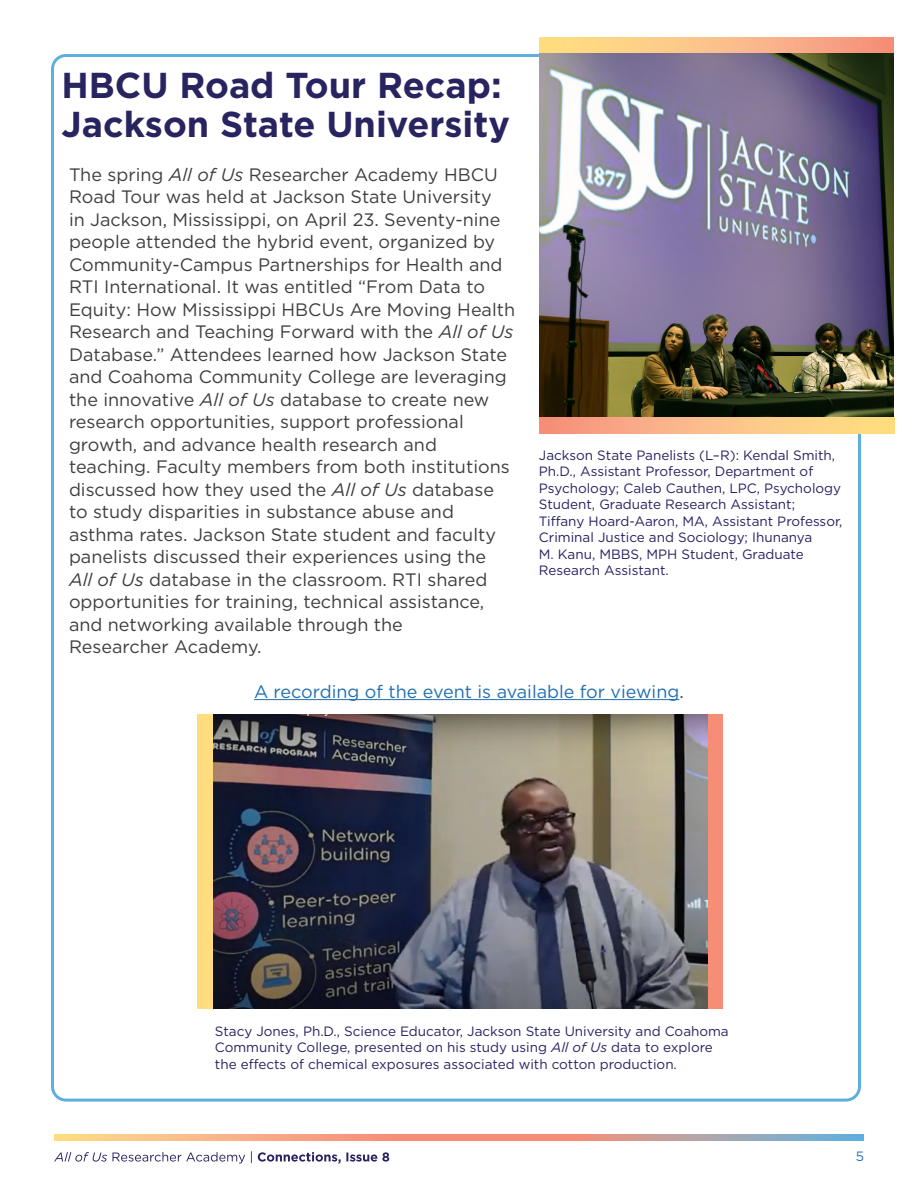
<style>
.page{position:relative;width:918px;height:1188px;background:#fff}
.page>*{position:absolute;margin:0;border:0;box-sizing:border-box;transform-origin:0 0}
.t1{font:700 36px/39px "Gotham";color:#282460}
.t2{font:18px/22.5px "Gotham";color:#3e3e3f}
.t3{font:18px "Gotham";color:#216fb4}
.t4{font:13.5px/16.5px "Gotham";color:#262262}
.t5{font:13.5px "Gotham";color:#216fb4}
.s1{font-style:italic}
.s2{color:#3e3e3f}
</style>
<div class="page">
<svg style="left:54px;top:1151px;width:335px;height:13px"></svg>
<svg style="left:54px;top:1134px;width:810px;height:6px;background:#dca590"></svg>
<svg style="left:198px;top:714px;width:525px;height:295px;background:#e9ae79"></svg>
<img style="left:214px;top:714px;width:493px;height:294px">
<hr style="left:254px;top:699px;width:425px;height:1px;background:#216fb4">
<div style="left:539px;top:38px;width:355px;height:16px;background:linear-gradient(to right,#ffe687,#f69384)"></div>
<img style="left:539px;top:54px;width:355px;height:364px">
<div style="left:539px;top:418px;width:355px;height:16px;background:linear-gradient(to right,#f69383,#ffe688)"></div>
<h3 class="t1" style="left:62px;top:65px;width:450px">HBCU Road Tour Recap:<br>Jackson State University</h3>
<p class="t2" style="left:69px;top:163px;width:448px">The spring <span class="s1">All of Us</span> Researcher Academy HBCU Road Tour was held at Jackson State University<br>in Jackson, Mississippi, on April 23. Seventy-nine people attended the hybrid event, organized by Community-Campus Partnerships for Health and RTI International. It was entitled “From Data to Equity: How Mississippi HBCUs Are Moving Health Research and Teaching Forward with the <span class="s1">All of Us </span>Database.” Attendees learned how Jackson State and Coahoma Community College are leveraging the innovative <span class="s1">All of Us</span> database to create new research opportunities, support professional growth, and advance health research and teaching. Faculty members from both institutions discussed how they used the <span class="s1">All of Us</span> database to study disparities in substance abuse and asthma rates. Jackson State student and faculty panelists discussed their experiences using the<br><span class="s1">All of Us</span> database in the classroom. RTI shared opportunities for training, technical assistance, and networking available through the<br>Researcher Academy.</p>
<p class="t3" style="left:254px;top:680px;width:431px">A recording of the event is available for viewing<span class="s2">.</span></p>
<p class="t4" style="left:539px;top:447px;width:305px">Jackson State Panelists (L–R): Kendal Smith, Ph.D., Assistant Professor, Department of Psychology; Caleb Cauthen, LPC, Psychology Student, Graduate Research Assistant; Tiffany Hoard-Aaron, MA, Assistant Professor, Criminal Justice and Sociology; Ihunanya<br>M. Kanu, MBBS, MPH Student, Graduate Research Assistant.</p>
<p class="t4" style="left:215px;top:1022px;width:515px">Stacy Jones, Ph.D., Science Educator, Jackson State University and Coahoma<br>Community College, presented on his study using <span class="s1">All of Us</span> data to explore the effects of chemical exposures associated with cotton production.</p>
<p class="t5" style="left:856px;top:1148px;width:10px">5</p>
</div>
